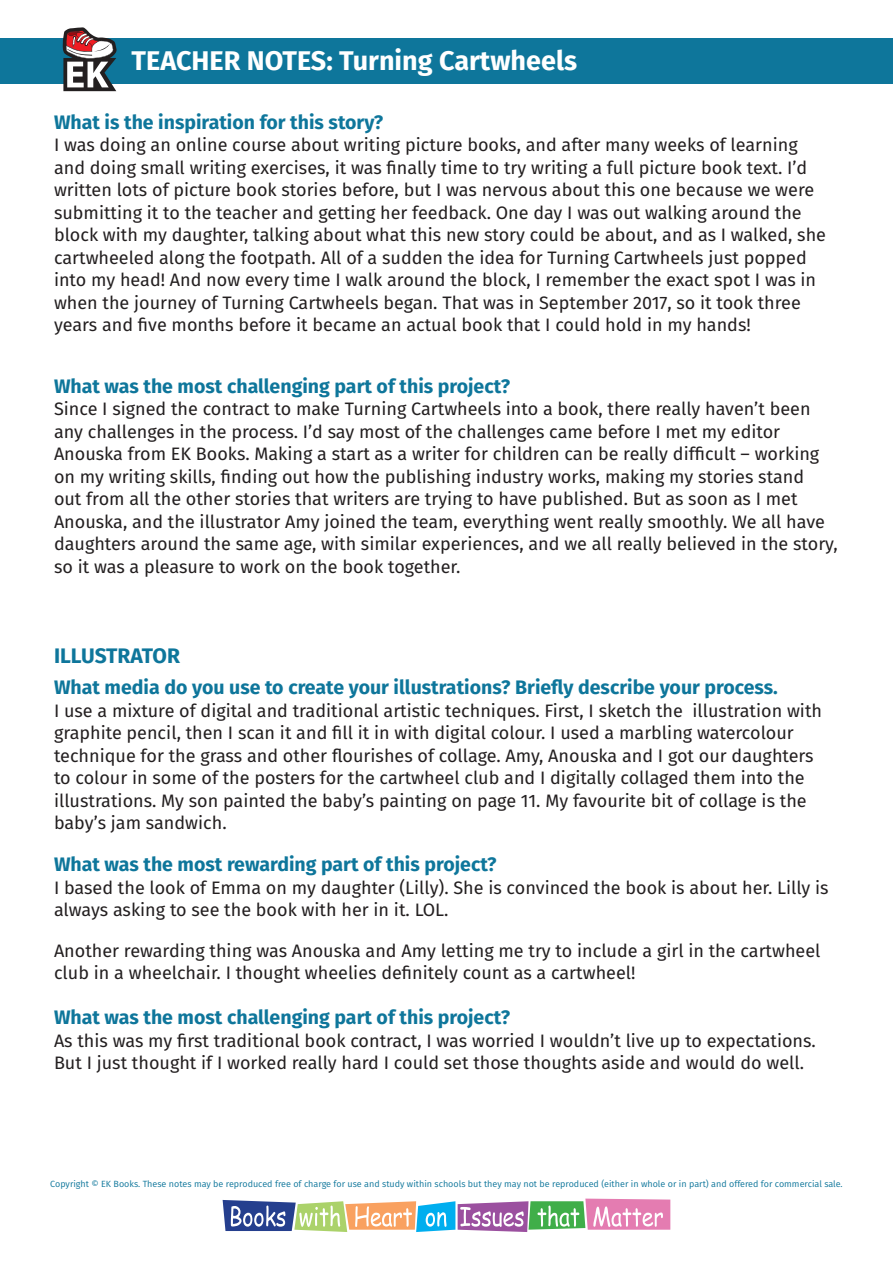
<style>
.page{position:relative;width:893px;height:1263px;background:#fff}
.page>*{position:absolute;margin:0;border:0;box-sizing:border-box;transform-origin:0 0}
.t1{font:700 27px "Fira Sans";color:#fff}
.t2{font:700 21px "Fira Sans";letter-spacing:-.005em;color:#0e769b}
.t3{font:700 19.5px "Fira Sans";color:#0e769b}
.t4{font:18px/22.5px "Fira Sans";color:#231f20}
.t5{font:9px "Fira Sans";color:#0e769b}
</style>
<div class="page">
<svg style="left:223px;top:1198px;width:447px;height:34px"></svg>
<div style="left:0;top:38px;width:893px;height:46px;background:#0e769b"></div>
<svg style="left:63px;top:27px;width:54px;height:64px"></svg>
<h1 class="t1" style="left:132px;top:38px;width:447px">TEACHER NOTES: Turning Cartwheels</h1>
<p class="t3" style="left:54px;top:106px;width:331px">What is the inspiration for this story?</p>
<p class="t4" style="left:54px;top:133px;width:773px">I was doing an online course about writing picture books, and after many weeks of learning and doing small writing exercises, it was finally time to try writing a full picture book text. I’d written lots of picture book stories before, but I was nervous about this one because we were submitting it to the teacher and getting her feedback. One day I was out walking around the block with my daughter, talking about what this new story could be about, and as I walked, she cartwheeled along the footpath. All of a sudden the idea for Turning Cartwheels just popped into my head! And now every time I walk around the block, I remember the exact spot I was in when the journey of Turning Cartwheels began. That was in September 2017, so it took three years and five months before it became an actual book that I could hold in my hands!</p>
<p class="t3" style="left:54px;top:370px;width:458px">What was the most challenging part of this project?</p>
<p class="t4" style="left:54px;top:397px;width:785px">Since I signed the contract to make Turning Cartwheels into a book, there really haven’t been any challenges in the process. I’d say most of the challenges came before I met my editor Anouska from EK Books. Making a start as a writer for children can be really difficult – working on my writing skills, finding out how the publishing industry works, making my stories stand<br>out from all the other stories that writers are trying to have published. But as soon as I met Anouska, and the illustrator Amy joined the team, everything went really smoothly. We all have daughters around the same age, with similar experiences, and we all really believed in the story, so it was a pleasure to work on the book together.</p>
<p class="t2" style="left:54px;top:638px;width:128px">ILLUSTRATOR</p>
<p class="t3" style="left:54px;top:671px;width:725px">What media do you use to create your illustrations? Briefly describe your process.</p>
<p class="t4" style="left:54px;top:699px;width:770px">I use a mixture of digital and traditional artistic techniques. First, I sketch the illustration with graphite pencil, then I scan it and fill it in with digital colour. I used a marbling watercolour technique for the grass and other flourishes of collage. Amy, Anouska and I got our daughters to colour in some of the posters for the cartwheel club and I digitally collaged them into the illustrations. My son painted the baby’s painting on page 11. My favourite bit of collage is the baby’s jam sandwich.</p>
<p class="t3" style="left:54px;top:848px;width:444px">What was the most rewarding part of this project?</p>
<p class="t4" style="left:54px;top:876px;width:776px">I based the look of Emma on my daughter (Lilly). She is convinced the book is about her. Lilly is always asking to see the book with her in it. LOL.</p>
<p class="t4" style="left:54px;top:939px;width:768px">Another rewarding thing was Anouska and Amy letting me try to include a girl in the cartwheel club in a wheelchair. I thought wheelies definitely count as a cartwheel!</p>
<p class="t3" style="left:54px;top:1001px;width:458px">What was the most challenging part of this project?</p>
<p class="t4" style="left:54px;top:1029px;width:763px">As this was my first traditional book contract, I was worried I wouldn’t live up to expectations.<br>But I just thought if I worked really hard I could set those thoughts aside and would do well.</p>
<p class="t5" style="left:50px;top:1178px;width:794px">Copyright © EK Books. These notes may be reproduced free of charge for use and study within schools but they may not be reproduced (either in whole or in part) and offered for commercial sale.</p>
</div>
